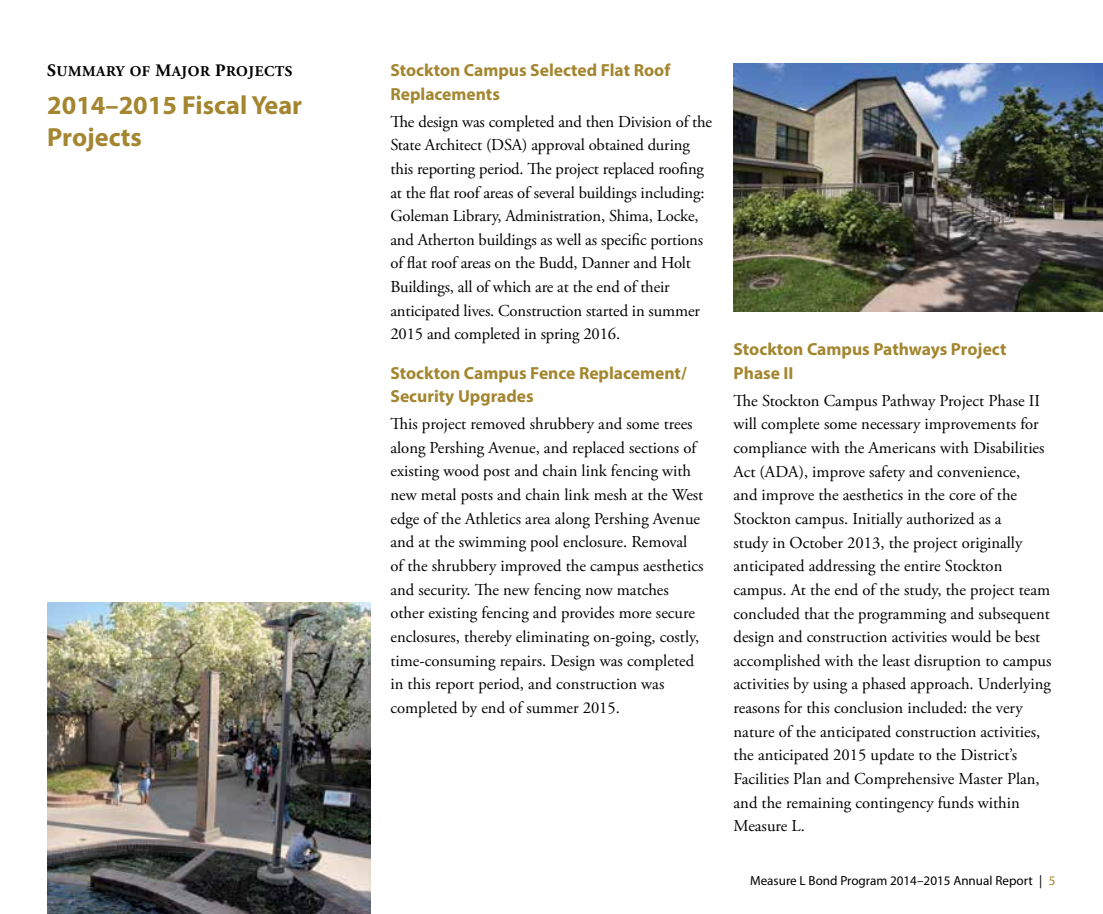
<style>
.page{position:relative;width:1103px;height:914px;background:#fff}
.page>*{position:absolute;margin:0;border:0;box-sizing:border-box;transform-origin:0 0}
.t1{font:700 26.25px/31.5px "Myriad Pro";color:#a3862f}
.t2{font:700 17.5px/23.6px "Myriad Pro";color:#a3862f}
.t3{font:16.62px/23.6px "Adobe Garamond Pro";color:#000}
.t4{font:14.88px "Adobe Garamond Pro Bold SC850";letter-spacing:.035em;color:#000}
.t5{font:13.12px "Myriad Pro";color:#000}
.s1{font-size:17.5px}
.s2{color:#a3862f}
</style>
<div class="page">
<img style="left:733px;top:63px;width:369px;height:249px">
<img style="left:47px;top:602px;width:323px;height:312px">
<p class="t4" style="left:47px;top:62px;width:246px"><span class="s1">S</span>UMMARY OF <span class="s1">M</span>AJ OR <span class="s1">P</span>ROJECTS</p>
<h1 class="t1" style="left:47px;top:89px;width:256px">2014–2015 Fiscal Year<br>Projects</h1>
<p class="t2" style="left:390px;top:58px;width:281px">Stockton Campus Selected Flat Roof<br>Replacements</p>
<p class="t3" style="left:390px;top:110px;width:323px">The design was completed and then Division of the State Architect (DSA) approval obtained during this reporting period. The project replaced roofing at the flat roof areas of several buildings including:<br>Goleman Library, Administration, Shima, Locke, and Atherton buildings as well as specific portions of flat roof areas on the Budd, Danner and Holt Buildings, all of which are at the end of their anticipated lives. Construction started in summer 2015 and completed in spring 2016.</p>
<p class="t2" style="left:390px;top:360px;width:298px">Stockton Campus Fence Replacement/<br>Security Upgrades</p>
<p class="t3" style="left:390px;top:412px;width:314px">This project removed shrubbery and some trees along Pershing Avenue, and replaced sections of existing wood post and chain link fencing with new metal posts and chain link mesh at the West edge of the Athletics area along Pershing Avenue and at the swimming pool enclosure. Removal of the shrubbery improved the campus aesthetics and security. The new fencing now matches other existing fencing and provides more secure enclosures, thereby eliminating on-going, costly, time-consuming repairs. Design was completed in this report period, and construction was completed by end of summer 2015.</p>
<p class="t2" style="left:733px;top:337px;width:274px">Stockton Campus Pathways Project<br>Phase II</p>
<p class="t3" style="left:733px;top:389px;width:319px">The Stockton Campus Pathway Project Phase II will complete some necessary improvements for compliance with the Americans with Disabilities Act (ADA), improve safety and convenience,<br>and improve the aesthetics in the core of the Stockton campus. Initially authorized as a<br>study in October 2013, the project originally anticipated addressing the entire Stockton campus. At the end of the study, the project team concluded that the programming and subsequent design and construction activities would be best accomplished with the least disruption to campus activities by using a phased approach. Underlying reasons for this conclusion included: the very nature of the anticipated construction activities, the anticipated 2015 update to the District’s Facilities Plan and Comprehensive Master Plan, and the remaining contingency funds within Measure L.</p>
<p class="t5" style="left:750px;top:873px;width:307px">Measure L Bond Program 2014–2015 Annual Report | <span class="s2">5</span></p>
</div>
